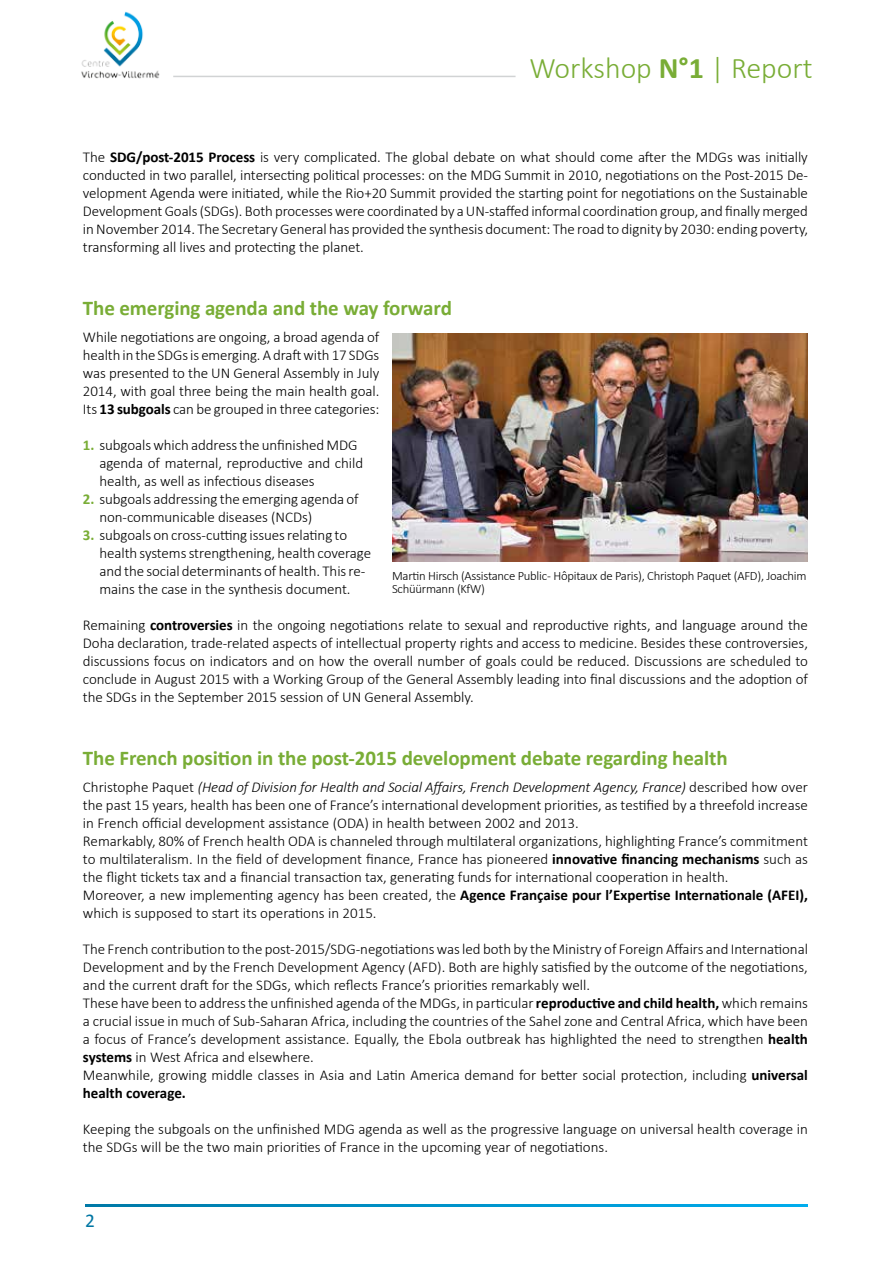
<style>
.page{position:relative;width:893px;height:1263px;background:#fff}
.page>*{position:absolute;margin:0;border:0;box-sizing:border-box;transform-origin:0 0}
.t1{font:300 30px "Calibri";color:#79ad36}
.t2{font:700 21px "Calibri";letter-spacing:-.005em;color:#79ad36}
.t3{font:19.5px "Calibri";color:#0076a3}
.t4{font:300 15px/18px "Calibri";color:#000}
.t5{font:300 12.75px/13.5px "Calibri";letter-spacing:-.02em;color:#000}
.s1{font-weight:700}
.s2{font-weight:700;color:#79ad36}
.s3{font-style:italic}
</style>
<div class="page">
<img style="left:81px;top:11px;width:79px;height:68px">
<svg style="left:85px;top:1204px;width:723px;height:2px"></svg>
<hr style="left:173px;top:76px;width:343px;height:1px;background:#d1d3d4">
<img style="left:392px;top:334px;width:416px;height:228px">
<h1 class="t1" style="left:529px;top:49px;width:285px">Workshop <span class="s1">N°1</span> | Report</h1>
<p class="t4" style="left:83px;top:148px;width:727px;text-align:justify">The <span class="s1">SDG/post-2015 Process</span> is very complicated. The global debate on what should come after the MDGs was initially conducted in two parallel, intersecting political processes: on the MDG Summit in 2010, negotiations on the Post-2015 De&shy;velopment Agenda were initiated, while the Rio+20 Summit provided the starting point for negotiations on the Sustainable Development Goals (SDGs). Both processes were coordinated by a UN-staffed informal coordination group, and finally merged in November 2014. The Secretary General has provided the synthesis document: The road to dignity by 2030: ending poverty, transforming all lives and protecting the planet.</p>
<h2 class="t2" style="left:83px;top:294px;width:370px">The emerging agenda and the way forward</h2>
<p class="t4" style="left:83px;top:328px;width:298px;text-align:justify">While negotiations are ongoing, a broad agenda of health in the SDGs is emerging. A draft with 17 SDGs was presented to the UN General Assembly in July 2014, with goal three being the main health goal.<br>Its <span class="s1">13 subgoals</span> can be grouped in three categories:</p>
<p class="t4" style="left:99px;top:436px;width:265px;text-indent:-17px"><span class="s2">1.</span> subgoals which address the unfinished MDG agenda of maternal, reproductive and child health, as well as infectious diseases</p>
<p class="t4" style="left:99px;top:490px;width:261px;text-indent:-17px"><span class="s2">2.</span> subgoals addressing the emerging agenda of non-communicable diseases (NCDs)</p>
<p class="t4" style="left:99px;top:526px;width:273px;text-indent:-16px"><span class="s2">3.</span> subgoals on cross-cutting issues relating to health systems strengthening, health coverage and the social determinants of health. This re&shy;mains the case in the synthesis document.</p>
<p class="t4" style="left:83px;top:616px;width:727px;text-align:justify">Remaining <span class="s1">controversies</span> in the ongoing negotiations relate to sexual and reproductive rights, and language around the Doha declaration, trade-related aspects of intellectual property rights and access to medicine. Besides these controversies, discussions focus on indicators and on how the overall number of goals could be reduced. Discussions are scheduled to conclude in August 2015 with a Working Group of the General Assembly leading into final discussions and the adoption of the SDGs in the September 2015 session of UN General Assembly.</p>
<p class="t5" style="left:392px;top:569px;width:416px">Martin Hirsch (Assistance Public - Hôpitaux de Paris), Christoph Paquet (AFD), Joachim<br>Schüürmann (KfW)</p>
<h2 class="t2" style="left:83px;top:744px;width:646px">The French position in the post-2015 development debate regarding health</h2>
<p class="t4" style="left:83px;top:778px;width:726px">Christophe Paquet <span class="s3">(Head of Division for Health and Social Affairs, French Development Agency, France)</span> described how over the past 15 years, health has been one of France’s international development priorities, as testified by a threefold increase in French official development assistance (ODA) in health between 2002 and 2013.<br>Remarkably, 80% of French health ODA is channeled through multilateral organizations, highlighting France’s commitment to multilateralism. In the field of development finance, France has pioneered <span class="s1">innovative financing mechanisms</span> such as the flight tickets tax and a financial transaction tax, generating funds for international cooperation in health.<br>Moreover, a new implementing agency has been created, the <span class="s1">Agence Française pour l’Expertise Internationale (AFEI), </span>which is supposed to start its operations in 2015.</p>
<p class="t4" style="left:83px;top:940px;width:727px">The French contribution to the post-2015/SDG-negotiations was led both by the Ministry of Foreign Affairs and International Development and by the French Development Agency (AFD). Both are highly satisfied by the outcome of the negotiations, and the current draft for the SDGs, which reflects France’s priorities remarkably well.<br>These have been to address the unfinished agenda of the MDGs, in particular <span class="s1">reproductive and child health,</span> which remains a crucial issue in much of Sub-Saharan Africa, including the countries of the Sahel zone and Central Africa, which have been a focus of France’s development assistance. Equally, the Ebola outbreak has highlighted the need to strengthen <span class="s1">health systems</span> in West Africa and elsewhere.<br>Meanwhile, growing middle classes in Asia and Latin America demand for better social protection, including <span class="s1">universal health coverage.</span></p>
<p class="t4" style="left:83px;top:1120px;width:726px">Keeping the subgoals on the unfinished MDG agenda as well as the progressive language on universal health coverage in the SDGs will be the two main priorities of France in the upcoming year of negotiations.</p>
<h3 class="t3" style="left:85px;top:1208px;width:11px">2</h3>
</div>
